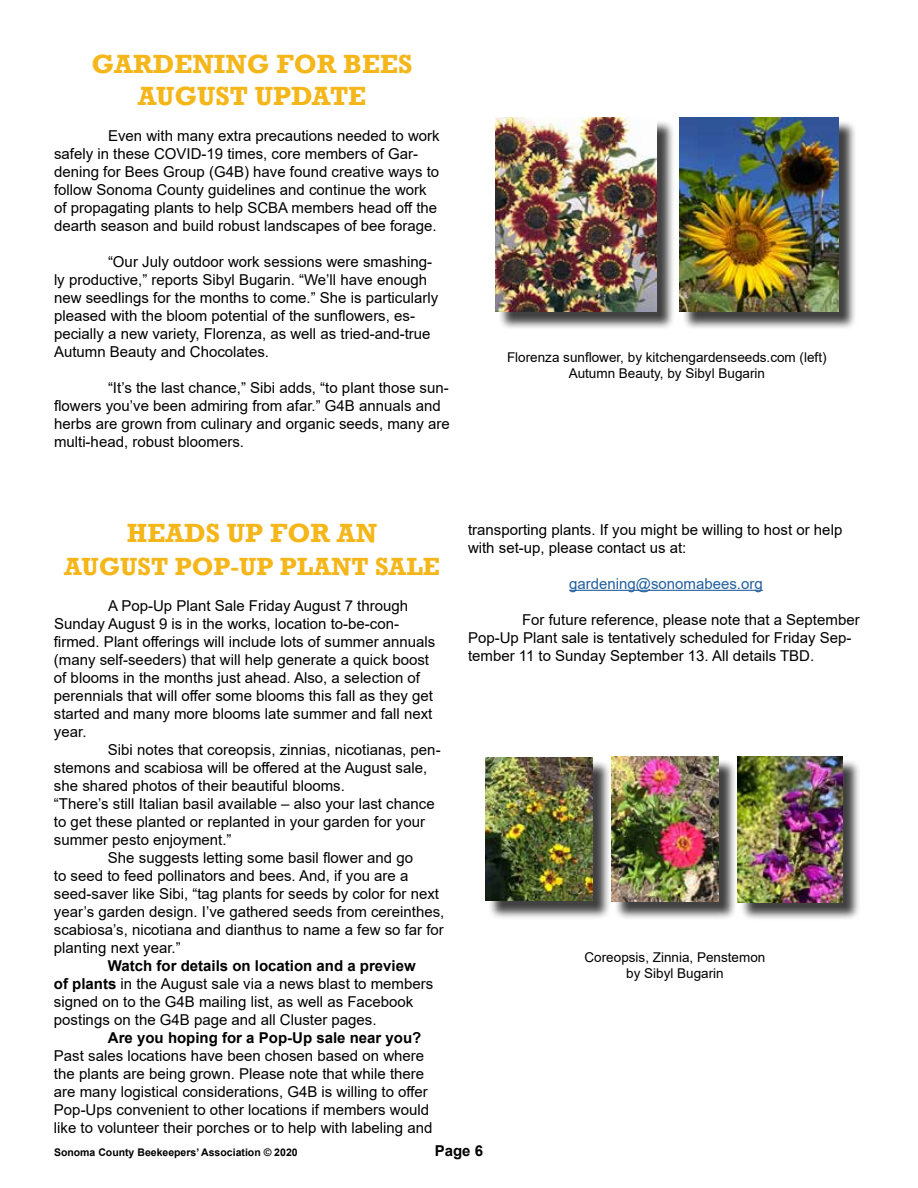
<style>
.page{position:relative;width:918px;height:1188px;background:#fff}
.page>*{position:absolute;margin:0;border:0;box-sizing:border-box;transform-origin:0 0}
.t1{font:700 27px/32.4px "Rockwell";color:#f4b619;text-align:center}
.t2{font:700 25.5px "Rockwell";color:#f4b619}
.t3{font:15px/18px "Arial";color:#000}
.t4{font:700 15px "Arial";color:#000}
.t5{font:15px "Arial";color:#215e9e}
.t6{font:13.5px/16.2px "Arial";color:#000;text-align:center}
.t7{font:700 10.5px "Arial";color:#000}
.s1{font-weight:700}
</style>
<div class="page">
<div style="left:498px;top:120px;width:177px;height:210px;background:#000;opacity:.75"></div>
<img style="left:496px;top:118px;width:160px;height:194px">
<div style="left:681px;top:120px;width:176px;height:210px;background:#000;opacity:.75"></div>
<img style="left:679px;top:118px;width:160px;height:194px">
<hr style="left:569px;top:590px;width:194px;height:1px;background:#215e9e">
<div style="left:487px;top:760px;width:124px;height:159px;background:#000;opacity:.75"></div>
<img style="left:485px;top:757px;width:108px;height:144px">
<div style="left:613px;top:759px;width:124px;height:162px;background:#000;opacity:.75"></div>
<img style="left:611px;top:757px;width:108px;height:145px">
<div style="left:739px;top:759px;width:122px;height:163px;background:#000;opacity:.75"></div>
<img style="left:737px;top:757px;width:105px;height:146px">
<h1 class="t1" style="left:92px;top:47px;width:322px">GARDENING FOR BEES<br>AUGUST UPDATE</h1>
<p class="t3" style="left:54px;top:127px;width:387px;text-indent:54px">Even with many extra precautions needed to work safely in these COVID-19 times, core members of Gar&shy;dening for Bees Group (G4B) have found creative ways to follow Sonoma County guidelines and continue the work of propagating plants to help SCBA members head off the dearth season and build robust landscapes of bee forage.</p>
<p class="t3" style="left:54px;top:253px;width:386px;text-indent:54px">“Our July outdoor work sessions were smashing&shy;ly productive,” reports Sibyl Bugarin. “We’ll have enough new seedlings for the months to come.” She is particularly pleased with the bloom potential of the sunflowers, es&shy;pecially a new variety, Florenza, as well as tried-and-true Autumn Beauty and Chocolates.</p>
<p class="t3" style="left:54px;top:379px;width:397px;text-indent:54px">“It’s the last chance,” Sibi adds, “to plant those sun&shy;flowers you’ve been admiring from afar.” G4B annuals and herbs are grown from culinary and organic seeds, many are multi-head, robust bloomers.</p>
<p class="t6" style="left:507px;top:349px;width:321px">Florenza sunflower, by kitchengardenseeds.com (left)<br>Autumn Beauty, by Sibyl Bugarin</p>
<h1 class="t1" style="left:127px;top:517px;width:252px">HEADS UP FOR AN</h1>
<h2 class="t2" style="left:64px;top:551px;width:377px">AUGUST POP-UP PLANT SALE</h2>
<p class="t3" style="left:54px;top:596px;width:383px;text-indent:54px">A Pop-Up Plant Sale Friday August 7 through Sunday August 9 is in the works, location to-be-con&shy;firmed. Plant offerings will include lots of summer annuals (many self-seeders) that will help generate a quick boost of blooms in the months just ahead. Also, a selection of perennials that will offer some blooms this fall as they get started and many more blooms late summer and fall next year.</p>
<p class="t3" style="left:108px;top:740px;width:334px">Sibi notes that coreopsis, zinnias, nicotianas, pen-</p>
<p class="t3" style="left:54px;top:758px;width:375px">stemons and scabiosa will be offered at the August sale,</p>
<p class="t3" style="left:54px;top:776px;width:292px">she shared photos of their beautiful blooms.</p>
<p class="t3" style="left:54px;top:794px;width:382px">“There’s still Italian basil available – also your last chance</p>
<p class="t3" style="left:54px;top:812px;width:373px">to get these planted or replanted in your garden for your</p>
<p class="t3" style="left:54px;top:830px;width:179px">summer pesto enjoyment.”</p>
<p class="t3" style="left:108px;top:848px;width:307px">She suggests letting some basil flower and go</p>
<p class="t3" style="left:54px;top:866px;width:356px">to seed to feed pollinators and bees. And, if you are a</p>
<p class="t3" style="left:54px;top:884px;width:387px">seed-saver like Sibi, “tag plants for seeds by color for next</p>
<p class="t3" style="left:54px;top:902px;width:392px">year’s garden design. I’ve gathered seeds from cereinthes,</p>
<p class="t3" style="left:54px;top:920px;width:391px">scabiosa’s, nicotiana and dianthus to name a few so far for</p>
<p class="t3" style="left:54px;top:938px;width:128px">planting next year.”</p>
<p class="t3" style="left:54px;top:956px;width:381px;text-indent:54px"><span class="s1">Watch for details on location and a preview of plants</span> in the August sale via a news blast to members signed on to the G4B mailing list, as well as Facebook postings on the G4B page and all Cluster pages.</p>
<p class="t4" style="left:108px;top:1027px;width:315px">Are you hoping for a Pop-Up sale near you?</p>
<p class="t3" style="left:54px;top:1046px;width:380px">Past sales locations have been chosen based on where the plants are being grown. Please note that while there are many logistical considerations, G4B is willing to offer Pop-Ups convenient to other locations if members would like to volunteer their porches or to help with labeling and</p>
<p class="t3" style="left:468px;top:520px;width:376px">transporting plants. If you might be willing to host or help with set-up, please contact us at:</p>
<p class="t5" style="left:569px;top:573px;width:195px">gardening@sonomabees.org</p>
<p class="t3" style="left:468px;top:610px;width:393px;text-indent:54px">For future reference, please note that a September<br>Pop-Up Plant sale is tentatively scheduled for Friday Sep&shy;tember 11 to Sunday September 13. All details TBD.</p>
<p class="t6" style="left:585px;top:949px;width:182px">Coreopsis, Zinnia, Penstemon by Sibyl Bugarin</p>
<p class="t7" style="left:54px;top:1145px;width:245px">Sonoma County Beekeepers’ Association © 2020</p>
<p class="t4" style="left:435px;top:1140px;width:50px">Page 6</p>
</div>
